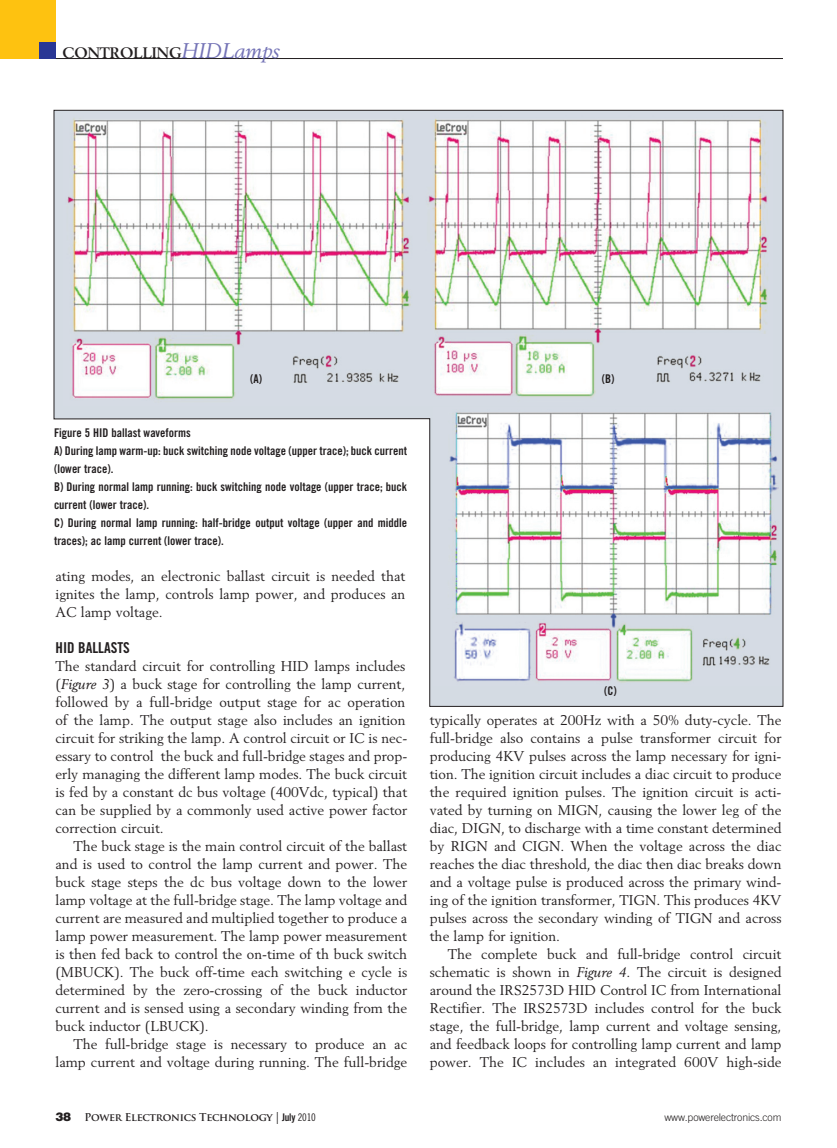
<style>
.page{position:relative;width:837px;height:1148px;background:#fff}
.page>*{position:absolute;margin:0;border:0;box-sizing:border-box;transform-origin:0 0}
.t1{font:700 15px "Berling LT Std";color:#231f20}
.subhead{font:15px "Trade Gothic LT Std Bd Cn 20";color:#231f20}
.text{font:13.95px/18px "Berling LT Std";color:#231f20;text-align:justify}
.text_no_indent{font:13.95px/18px "Berling LT Std";color:#231f20}
.t2{font:12px/18px "Trade Gothic LT Std Bd Cn 20";color:#231f20}
.t3{font:700 10.5px "Trajan Pro";letter-spacing:-.03em;color:#231f20}
.t4{font:300 10.5px "Trade Gothic LT Std";letter-spacing:-.015em;color:#231f20}
.s1{font-weight:400;font-style:italic;font-size:21px;color:#7473b6}
.s2{font-style:italic}
.s3{font-family:"Helvetica LT Std";font-weight:900;font-size:12px}
.s4{font-family:"Helvetica LT Std";font-weight:300;font-size:12px}
.s5{font-family:"Trade Gothic LT Std Bd Cn 20";font-weight:400}
.s6{font-family:"Trade Gothic LT Std Cn 18";font-weight:400}
</style>
<div class="page">
<div style="left:0;top:0;width:56px;height:59px;background:#fec210"></div>
<div style="left:39px;top:42px;width:17px;height:17px;background:#293795"></div>
<hr style="left:56px;top:58px;width:727px;height:1px;background:#231f20">
<svg style="left:53px;top:110px;width:731px;height:597px"></svg>
<img style="left:63px;top:113px;width:710px;height:292px">
<img style="left:434px;top:407px;width:348px;height:278px">
<p class="t1" style="left:62px;top:44px;width:219px">cONTROLLING<span class="s1">HIDLamps</span></p>
<p class="t2" style="left:250px;top:369px;width:13px">(A)</p>
<p class="t2" style="left:602px;top:369px;width:14px">(B)</p>
<p class="t2" style="left:54px;top:423px;width:138px">Figure 5 HID ballast waveforms</p>
<p class="t2" style="left:54px;top:441px;width:355px">A) During lamp warm-up: buck switching node voltage (upper trace); buck current (lower trace).</p>
<p class="t2" style="left:54px;top:477px;width:355px">B) During normal lamp running: buck switching node voltage (upper trace; buck current (lower trace).</p>
<p class="t2" style="left:54px;top:513px;width:355px">C) During normal lamp running: half-bridge output voltage (upper and middle traces); ac lamp current (lower trace).</p>
<p class="text" style="left:56px;top:566px;width:351px">ating modes, an electronic ballast circuit is needed that ignites the lamp, controls lamp power, and produces an AC lamp voltage.</p>
<p class="subhead" style="left:56px;top:638px;width:76px">HID Ballasts</p>
<p class="text_no_indent" style="left:56px;top:656px;width:353px">The standard circuit for controlling HID lamps includes (<span class="s2">Figure 3</span>) a buck stage for controlling the lamp current, followed by a full-bridge output stage for ac operation of the lamp. The output stage also includes an ignition circuit for striking the lamp. A control circuit or IC is nec&shy;essary to control the buck and full-bridge stages and prop&shy;erly managing the different lamp modes. The buck circuit is fed by a constant dc bus voltage (400Vdc, typical) that can be supplied by a commonly used active power factor correction circuit.</p>
<p class="text" style="left:56px;top:836px;width:353px;text-indent:18px">The buck stage is the main control circuit of the ballast and is used to control the lamp current and power. The buck stage steps the dc bus voltage down to the lower lamp voltage at the full-bridge stage. The lamp voltage and current are measured and multiplied together to produce a lamp power measurement. The lamp power measurement is then fed back to control the on-time of th buck switch (MBUCK). The buck off-time each switching e cycle is determined by the zero-crossing of the buck inductor current and is sensed using a secondary winding from the buck inductor (LBUCK).</p>
<p class="text" style="left:56px;top:1034px;width:353px;text-align:right">The full-bridge stage is necessary to produce an ac lamp current and voltage during running. The full-bridge</p>
<p class="t2" style="left:604px;top:681px;width:14px">(C)</p>
<p class="text" style="left:430px;top:710px;width:353px">typically operates at 200Hz with a 50% duty-cycle. The full-bridge also contains a pulse transformer circuit for producing 4KV pulses across the lamp necessary for igni&shy;tion. The ignition circuit includes a diac circuit to produce the required ignition pulses. The ignition circuit is acti&shy;vated by turning on MIGN, causing the lower leg of the diac, DIGN, to discharge with a time constant determined by RIGN and CIGN. When the voltage across the diac reaches the diac threshold, the diac then diac breaks down and a voltage pulse is produced across the primary wind&shy;ing of the ignition transformer, TIGN. This produces 4KV pulses across the secondary winding of TIGN and across the lamp for ignition.</p>
<p class="text" style="left:430px;top:944px;width:353px;text-indent:18px">The complete buck and full-bridge control circuit schematic is shown in <span class="s2">Figure 4</span>. The circuit is designed around the IRS2573D HID Control IC from International Rectifier. The IRS2573D includes control for the buck stage, the full-bridge, lamp current and voltage sensing, and feedback loops for controlling lamp current and lamp power. The IC includes an integrated 600V high-side</p>
<p class="t3" style="left:56px;top:1110px;width:262px"><span class="s3">38</span> Power Electronics Technology <span class="s4">|</span> <span class="s5">July</span> <span class="s6">2010</span></p>
<p class="t4" style="left:664px;top:1110px;width:119px">www.powerelectronics.com</p>
</div>
